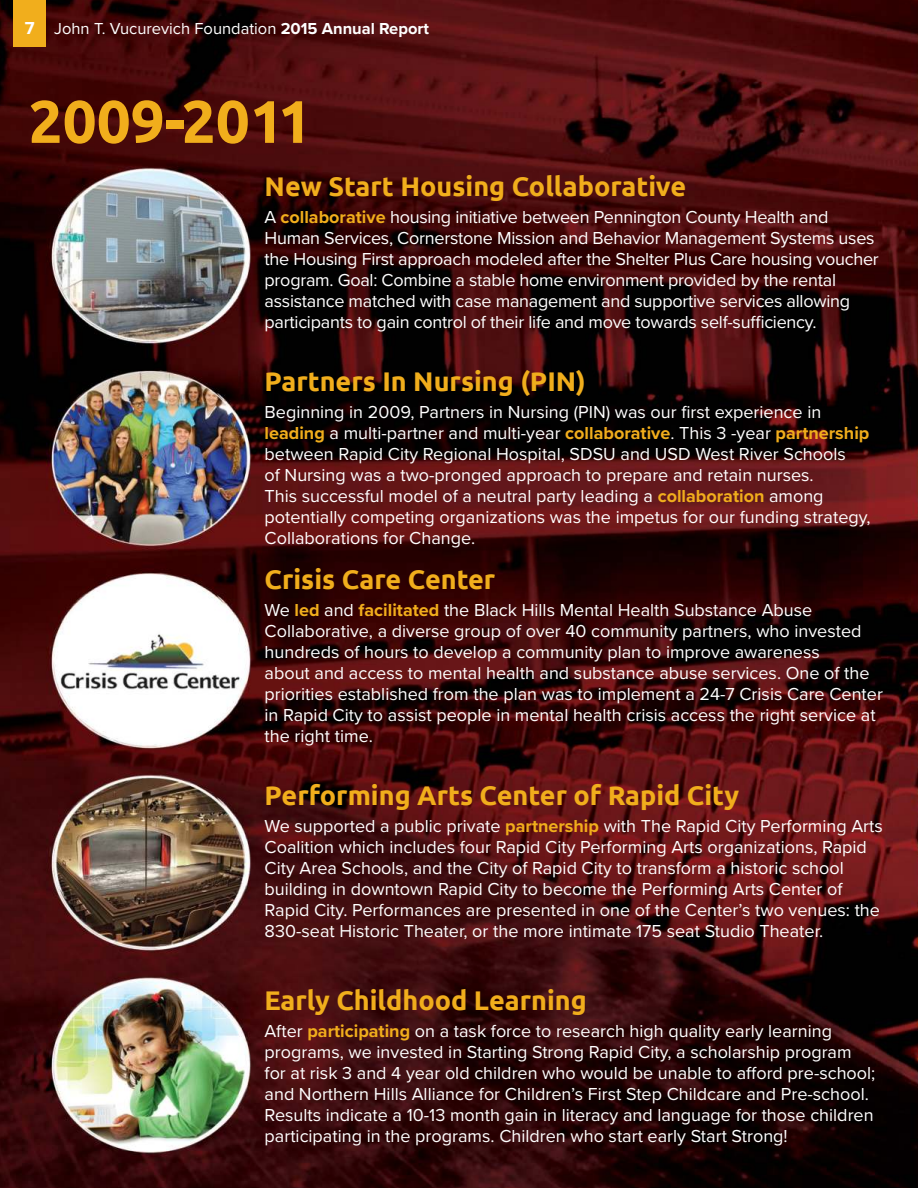
<style>
.page{position:relative;width:918px;height:1188px;background:#fff}
.page>*{position:absolute;margin:0;border:0;box-sizing:border-box;transform-origin:0 0}
.t1{font:700 60px "Ubuntu";color:#f1ae1c}
.t2{font:700 27px "Ubuntu";color:#f1ae1c}
.t3{font:18px/21px "Proxima Nova";color:#fff}
.t4{font:16.5px "Proxima Nova";color:#fff}
.s1{font-weight:700;font-size:18px}
.s2{font-weight:700}
.s3{font-weight:700;color:#f1ae1c}
</style>
<div class="page">
<img style="left:0;top:0;width:918px;height:1188px">
<div style="left:14px;top:0;width:32px;height:46px;background:#f1ae1c"></div>
<p class="t4" style="left:25px;top:22px;width:406px"><span class="s1">7</span> John T. Vucurevich Foundation <span class="s2">2015 Annual Report</span></p>
<h1 class="t1" style="left:29px;top:96px;width:285px">2009-2011</h1>
<h2 class="t2" style="left:265px;top:175px;width:423px">New Start Housing Collaborative</h2>
<p class="t3" style="left:265px;top:208px;width:616px">A <span class="s3">collaborative</span> housing initiative between Pennington County Health and Human Services, Cornerstone Mission and Behavior Management Systems uses the Housing First approach modeled after the Shelter Plus Care housing voucher program. Goal: Combine a stable home environment provided by the rental assistance matched with case management and supportive services allowing participants to gain control of their life and move towards self-sufficiency.</p>
<h2 class="t2" style="left:265px;top:370px;width:323px">Partners In Nursing (PIN)</h2>
<p class="t3" style="left:265px;top:402px;width:608px">Beginning in 2009, Partners in Nursing (PIN) was our first experience in <span class="s3">leading</span> a multi-partner and multi-year <span class="s3">collaborative</span>. This 3 -year <span class="s3">partnership </span>between Rapid City Regional Hospital, SDSU and USD West River Schools<br>of Nursing was a two-pronged approach to prepare and retain nurses.<br>This successful model of a neutral party leading a <span class="s3">collaboration</span> among potentially competing organizations was the impetus for our funding strategy, Collaborations for Change.</p>
<h2 class="t2" style="left:265px;top:568px;width:232px">Crisis Care Center</h2>
<p class="t3" style="left:265px;top:601px;width:620px">We <span class="s3">led</span> and <span class="s3">facilitated</span> the Black Hills Mental Health Substance Abuse Collaborative, a diverse group of over 40 community partners, who invested hundreds of hours to develop a community plan to improve awareness<br>about and access to mental health and substance abuse services. One of the priorities established from the plan was to implement a 24-7 Crisis Care Center in Rapid City to assist people in mental health crisis access the right service at the right time.</p>
<h2 class="t2" style="left:265px;top:783px;width:476px">Performing Arts Center of Rapid City</h2>
<p class="t3" style="left:265px;top:816px;width:620px">We supported a public private <span class="s3">partnership</span> with The Rapid City Performing Arts Coalition which includes four Rapid City Performing Arts organizations, Rapid City Area Schools, and the City of Rapid City to transform a historic school building in downtown Rapid City to become the Performing Arts Center of Rapid City. Performances are presented in one of the Center’s two venues: the 830-seat Historic Theater, or the more intimate 175 seat Studio Theater.</p>
<h2 class="t2" style="left:265px;top:989px;width:324px">Early Childhood Learning</h2>
<p class="t3" style="left:265px;top:1021px;width:612px">After <span class="s3">participating</span> on a task force to research high quality early learning programs, we invested in Starting Strong Rapid City, a scholarship program for at risk 3 and 4 year old children who would be unable to afford pre-school; and Northern Hills Alliance for Children’s First Step Childcare and Pre-school.<br>Results indicate a 10-13 month gain in literacy and language for those children participating in the programs. Children who start early Start Strong!</p>
</div>
